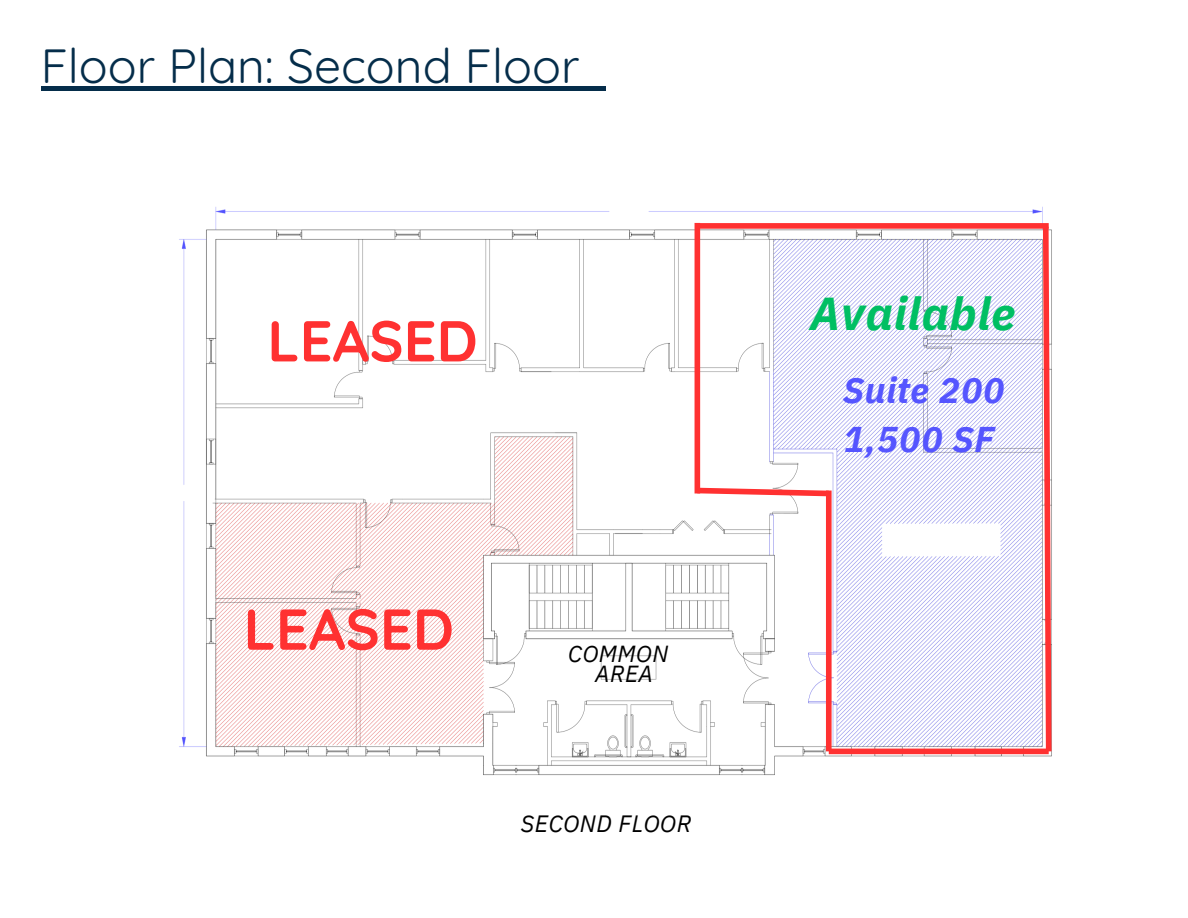
<style>
.page{position:relative;width:1188px;height:918px;background:#fff}
.page>*{position:absolute;margin:0;border:0;box-sizing:border-box;transform-origin:0 0}
.t1{font:700 57.45px "Quicksand";color:#ff3131}
.t2{font:48px "Quicksand";color:#052d4a}
.t3{font:italic 700 46.05px "IBM Plex Sans";letter-spacing:.02em;color:#00bf63}
.t4{font:italic 700 35.7px/49.1px "IBM Plex Sans";letter-spacing:.02em;color:#55f}
.t5{font:italic 23.55px "IBM Plex Sans";letter-spacing:.02em;color:#000}
.t6{font:italic 23.25px "IBM Plex Sans";letter-spacing:.02em;color:#000}
</style>
<div class="page">
<img style="left:179px;top:206px;width:864px;height:570px">
<div style="left:41px;top:86px;width:539px;height:5px;background:#052d4a"></div>
<div style="left:580px;top:86px;width:26px;height:5px;background:#052d4a"></div>
<div style="left:829px;top:749px;width:220px;height:5px;background:#ff3131"></div>
<div style="left:697px;top:223px;width:352px;height:6px;background:#ff3131"></div>
<svg style="left:1040px;top:221px;width:12px;height:536px"></svg>
<div style="left:826px;top:491px;width:6px;height:260px;background:#ff3131"></div>
<div style="left:695px;top:223px;width:5px;height:270px;background:#ff3131"></div>
<svg style="left:692px;top:485px;width:142px;height:14px"></svg>
<p class="t2" style="left:41px;top:35px;width:540px">Floor Plan: Second Floor</p>
<p class="t1" style="left:267px;top:304px;width:212px">LEASED</p>
<p class="t1" style="left:244px;top:592px;width:212px">LEASED</p>
<h1 class="t6" style="left:568px;top:639px;width:102px">COMMON</h1>
<h1 class="t6" style="left:595px;top:658px;width:59px">AREA</h1>
<p class="t5" style="left:521px;top:808px;width:172px">SECOND FLOOR</p>
<p class="t3" style="left:810px;top:283px;width:207px">Available</p>
<p class="t4" style="left:843px;top:365px;width:163px">Suite 200<br>1,500 SF</p>
</div>
